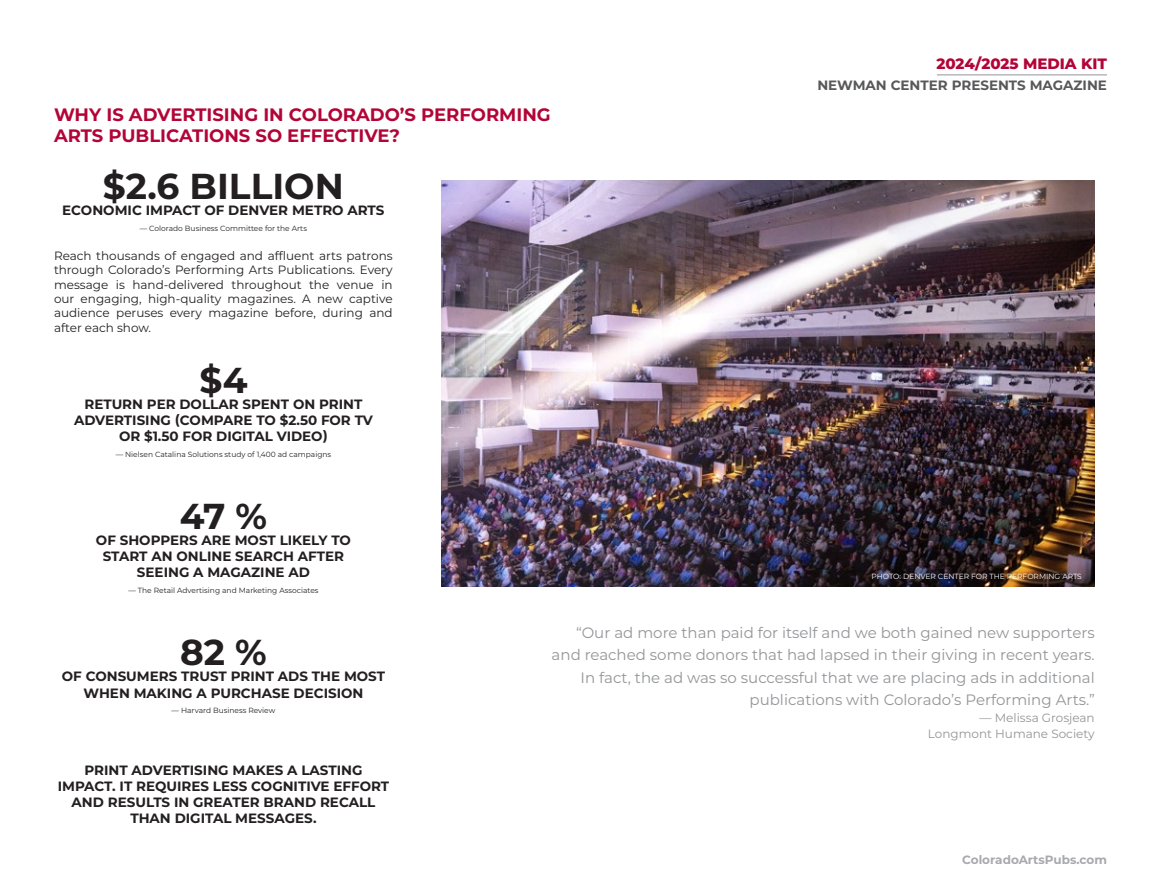
<style>
.page{position:relative;width:1161px;height:891px;background:#fff}
.page>*{position:absolute;margin:0;border:0;box-sizing:border-box;transform-origin:0 0}
.t1{font:700 36px "Montserrat";color:#231f20}
.t2{font:700 18px/21.6px "Montserrat";color:#b30437}
.t3{font:15px/22.5px "Montserrat";color:#939598;text-align:right}
.t4{font:800 15px "Montserrat";color:#b30437}
.t5{font:700 13.5px/16.2px "Montserrat";color:#231f20;text-align:center}
.t6{font:700 13.5px "Montserrat";color:#57585a}
.t7{font:12px/14.4px "Montserrat";color:#231f20;text-align:justify}
.t8{font:12px/16.5px "Montserrat";color:#939598;text-align:right}
.t9{font:700 12px "Montserrat";color:#a8a9ad}
.t10{font:7.5px "Montserrat";color:#231f20}
.t11{font:7.5px "Montserrat";color:#fff}
</style>
<div class="page">
<hr style="left:937px;top:75px;width:170px;height:1px;background:#939598">
<img style="left:442px;top:181px;width:653px;height:405px">
<h2 class="t2" style="left:54px;top:102px;width:498px">WHY IS ADVERTISING IN COLORADO’S PERFORMING<br>ARTS PUBLICATIONS SO EFFECTIVE?</h2>
<h1 class="t1" style="left:103px;top:160px;width:242px">$2.6 BILLION</h1>
<p class="t5" style="left:62px;top:202px;width:324px">ECONOMIC IMPACT OF DENVER METRO ARTS</p>
<p class="t10" style="left:140px;top:223px;width:169px">— Colorado Business Committee for the Arts</p>
<p class="t7" style="left:54px;top:248px;width:340px">Reach thousands of engaged and affluent arts patrons through Colorado’s Performing Arts Publications. Every message is hand-delivered throughout the venue in our engaging, high-quality magazines. A new captive audience peruses every magazine before, during and after each show.</p>
<h1 class="t1" style="left:199px;top:354px;width:50px">$4</h1>
<p class="t5" style="left:74px;top:395px;width:300px">RETURN PER DOLLAR SPENT ON PRINT<br>ADVERTISING (COMPARE TO $2.50 FOR TV<br>OR $1.50 FOR DIGITAL VIDEO)</p>
<p class="t10" style="left:116px;top:449px;width:217px">— Nielsen Catalina Solutions study of 1,400 ad campaigns</p>
<h1 class="t1" style="left:180px;top:490px;width:89px">47 %</h1>
<p class="t5" style="left:96px;top:532px;width:257px">OF SHOPPERS ARE MOST LIKELY TO<br>START AN ONLINE SEARCH AFTER<br>SEEING A MAGAZINE AD</p>
<p class="t10" style="left:128px;top:585px;width:192px">— The Retail Advertising and Marketing Associates</p>
<p class="t4" style="left:936px;top:53px;width:172px">2024/2025 MEDIA KIT</p>
<p class="t6" style="left:817px;top:75px;width:291px">NEWMAN CENTER PRESENTS MAGAZINE</p>
<p class="t11" style="left:871px;top:571px;width:212px">PHOTO: DENVER CENTER FOR THE PERFORMING ARTS</p>
<h1 class="t1" style="left:180px;top:627px;width:88px">82 %</h1>
<p class="t5" style="left:62px;top:668px;width:325px">OF CONSUMERS TRUST PRINT ADS THE MOST<br>WHEN MAKING A PURCHASE DECISION</p>
<p class="t10" style="left:172px;top:706px;width:105px">— Harvard Business Review</p>
<p class="t5" style="left:58px;top:761px;width:333px">PRINT ADVERTISING MAKES A LASTING IMPACT. IT REQUIRES LESS COGNITIVE EFFORT AND RESULTS IN GREATER BRAND RECALL THAN DIGITAL MESSAGES.</p>
<p class="t3" style="left:552px;top:621px;width:545px">“Our ad more than paid for itself and we both gained new supporters and reached some donors that had lapsed in their giving in recent years.<br>In fact, the ad was so successful that we are placing ads in additional publications with Colorado’s Performing Arts.”</p>
<p class="t8" style="left:928px;top:709px;width:168px">— Melissa Grosjean<br>Longmont Humane Society</p>
<p class="t9" style="left:962px;top:851px;width:146px">ColoradoArtsPubs.com</p>
</div>
